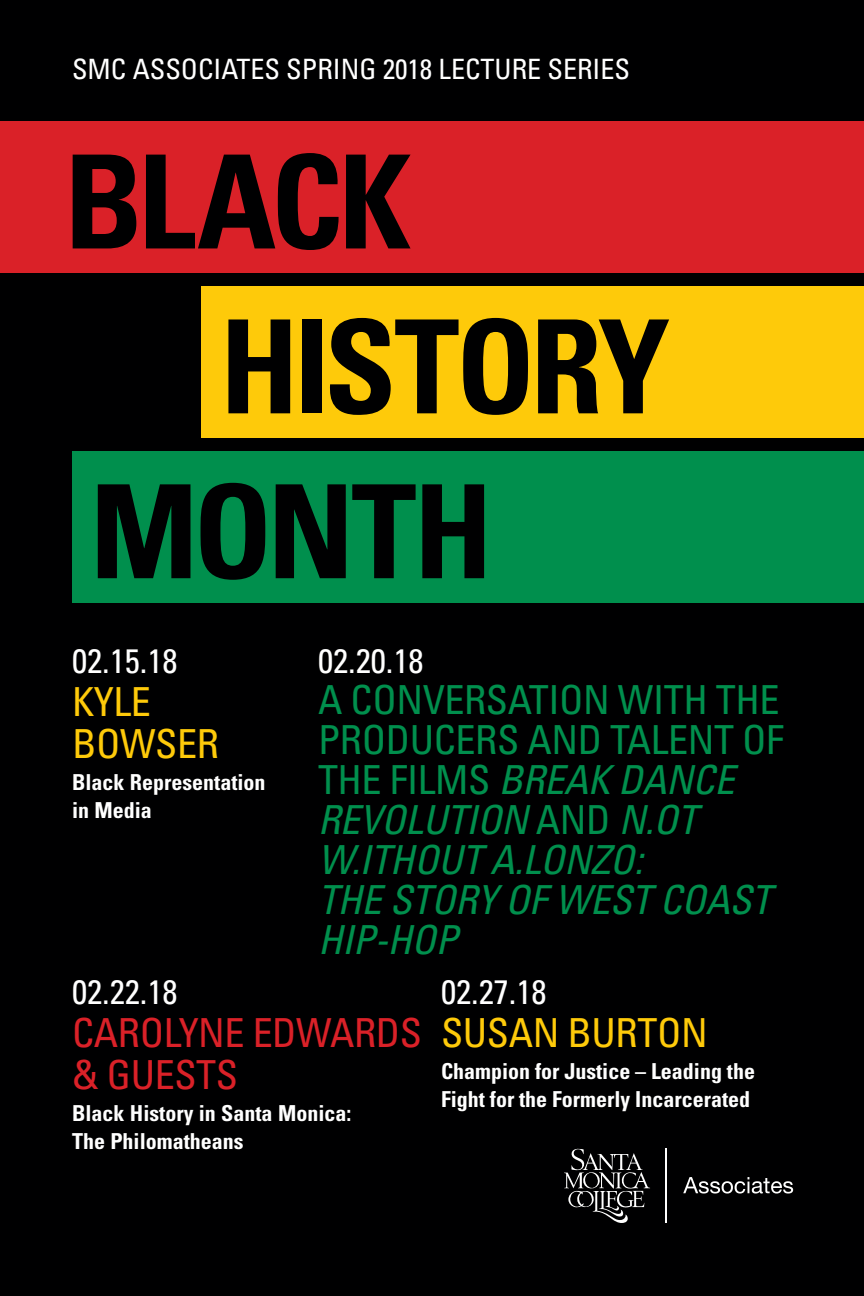
<style>
.page{position:relative;width:864px;height:1296px;background:#000001}
.page>*{position:absolute;margin:0;border:0;box-sizing:border-box;transform-origin:0 0}
.t1{font:700 condensed 130px "Univers";letter-spacing:-.04em;color:#000001}
.t2{font:italic condensed 40px/40px "Univers";letter-spacing:-.01em;color:#008f4d}
.t3{font:condensed 40px/42px "Univers";letter-spacing:-.01em;color:#da2128}
.t4{font:condensed 40px/42px "Univers";letter-spacing:-.01em;color:#feca0a}
.t5{font:condensed 34px "Univers";color:#fff}
.t6{font:condensed 28px "Univers";color:#fff}
.t7{font:700 condensed 22px/28px "Univers";color:#fff}
.s1{font-style:normal}
</style>
<div class="page">
<div style="left:0;top:121px;width:864px;height:152px;background:#da2128"></div>
<div style="left:72px;top:451px;width:792px;height:151px;background:#008f4d"></div>
<div style="left:202px;top:286px;width:662px;height:152px;background:#feca0a"></div>
<svg style="left:564px;top:1148px;width:86px;height:75px"></svg>
<hr style="left:665px;top:1148px;width:2px;height:75px;background:#fff">
<svg style="left:683px;top:1177px;width:110px;height:17px"></svg>
<p class="t6" style="left:72px;top:51px;width:560px">SMC ASSOCIATES SPRING 2018 LECTURE SERIES</p>
<h1 class="t1" style="left:64px;top:122px;width:349px">BLACK</h1>
<h1 class="t1" style="left:220px;top:287px;width:452px">HISTORY</h1>
<h1 class="t1" style="left:90px;top:452px;width:404px">MONTH</h1>
<h3 class="t5" style="left:72px;top:639px;width:107px">02.15.18</h3>
<h2 class="t4" style="left:72px;top:681px;width:148px">KYLE<br>BOWSER</h2>
<p class="t7" style="left:72px;top:768px;width:195px">Black Representation in Media</p>
<h3 class="t5" style="left:318px;top:639px;width:107px">02.20.18</h3>
<h2 class="t2" style="left:318px;top:680px;width:468px"><span class="s1">A CONVERSATION WITH THE<br>PRODUCERS AND TALENT OF<br>THE FILMS</span> BREAK DANCE<br>REVOLUTION <span class="s1">AND</span> N.OT<br>W.ITHOUT A.LONZO:<br>THE STORY OF WEST COAST<br>HIP-HOP</h2>
<h3 class="t5" style="left:441px;top:970px;width:107px">02.27.18</h3>
<h2 class="t4" style="left:441px;top:1012px;width:268px">SUSAN BURTON</h2>
<p class="t7" style="left:441px;top:1057px;width:316px">Champion for Justice – Leading the<br>Fight for the Formerly Incarcerated</p>
<h3 class="t5" style="left:72px;top:970px;width:107px">02.22.18</h3>
<h2 class="t3" style="left:72px;top:1012px;width:352px">CAROLYNE EDWARDS &amp; GUESTS</h2>
<p class="t7" style="left:72px;top:1099px;width:281px">Black History in Santa Monica:<br>The Philomatheans</p>
</div>
